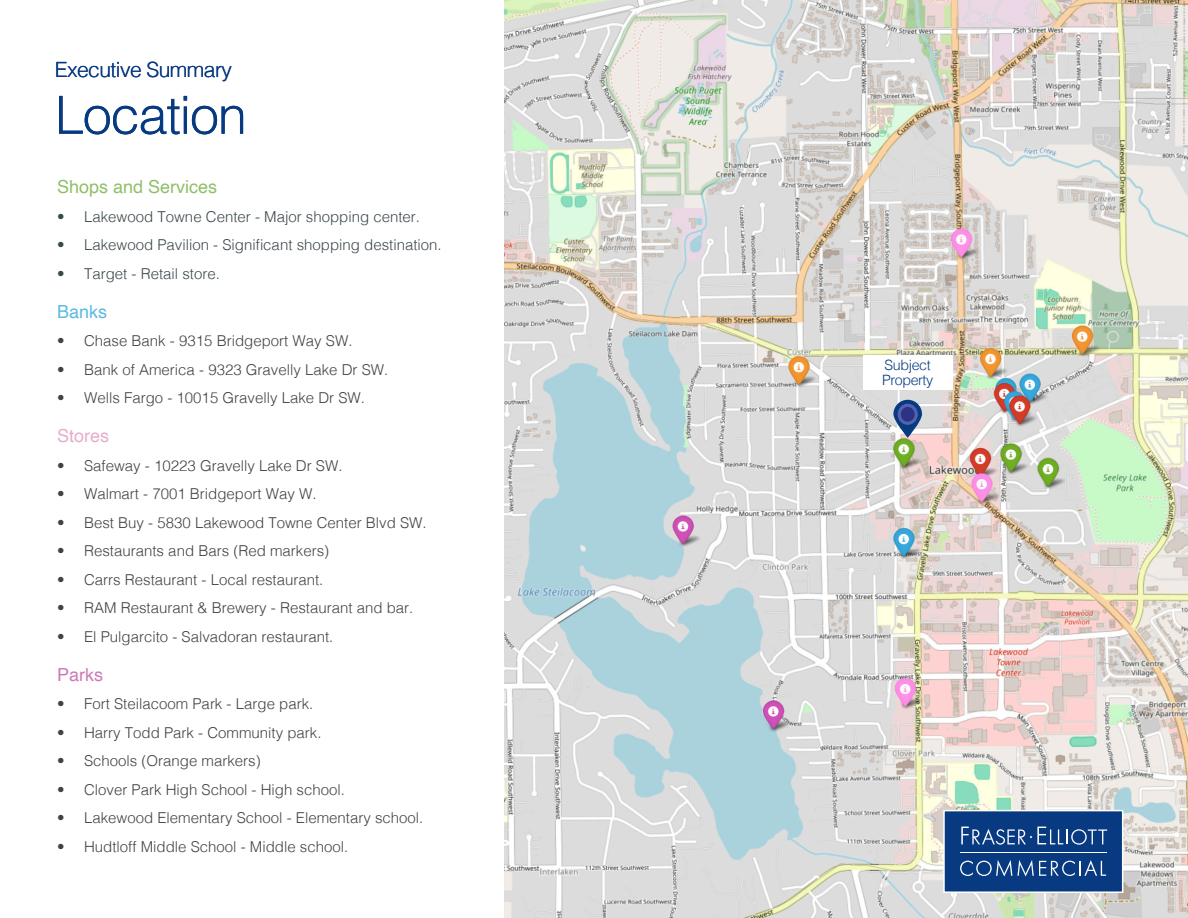
<style>
.page{position:relative;width:1188px;height:918px;background:#fff}
.page>*{position:absolute;margin:0;border:0;box-sizing:border-box;transform-origin:0 0}
.t1{font:300 52.5px "Helvetica";letter-spacing:-.025em;color:#083a82}
.t2{font:300 21px "Helvetica";letter-spacing:-.025em;color:#083a82}
.t3{font:18px "Helvetica";color:rgb(114 175 67/.8)}
.t4{font:18px "Helvetica";color:rgb(228 150 193/.8)}
.t5{font:18px "Helvetica";color:rgb(51 168 219/.8)}
.t6{font:18px "Helvetica";color:rgb(193 88 162/.8)}
.t7{font:300 15px "Helvetica";color:rgb(23 18 17/.8)}
.t8{font:300 15px "Helvetica";color:rgb(10 27 31/.8)}
.t9{font:300 14.25px/14.9px "Helvetica";letter-spacing:-.025em;color:#083a82}
</style>
<div class="page">
<img style="left:504px;top:0;width:684px;height:918px">
<svg style="left:893px;top:400px;width:29px;height:38px"></svg>
<div style="left:898px;top:404px;width:20px;height:21px;background:#2d3285;border:3px solid #5262ac;border-radius:50%"></div>
<div style="left:863px;top:356px;width:89px;height:34px;background:#fff"></div>
<div style="left:943px;top:810px;width:180px;height:83px;background:#083a82;border:2px solid #fff"></div>
<hr style="left:961px;top:852px;width:146px;height:1px;background:#fff">
<svg style="left:960px;top:860px;width:146px;height:16px"></svg>
<svg style="left:961px;top:827px;width:146px;height:18px"></svg>
<h2 class="t2" style="left:55px;top:62px;width:179px">Executive Summary</h2>
<h1 class="t1" style="left:55px;top:96px;width:194px">Location</h1>
<p class="t3" style="left:57px;top:180px;width:162px">Shops and Services</p>
<p class="t8" style="left:57px;top:211px;width:364px">• Lakewood Towne Center - Major shopping center.</p>
<p class="t8" style="left:57px;top:240px;width:386px">• Lakewood Pavilion - Significant shopping destination.</p>
<p class="t8" style="left:57px;top:268px;width:164px">• Target - Retail store.</p>
<p class="t5" style="left:57px;top:304px;width:52px">Banks</p>
<p class="t7" style="left:57px;top:336px;width:297px">• Chase Bank - 9315 Bridgeport Way SW.</p>
<p class="t7" style="left:57px;top:364px;width:333px">• Bank of America - 9323 Gravelly Lake Dr SW.</p>
<p class="t7" style="left:57px;top:393px;width:309px">• Wells Fargo - 10015 Gravelly Lake Dr SW.</p>
<p class="t4" style="left:57px;top:429px;width:54px">Stores</p>
<p class="t7" style="left:57px;top:460px;width:287px">• Safeway - 10223 Gravelly Lake Dr SW.</p>
<p class="t7" style="left:57px;top:489px;width:261px">• Walmart - 7001 Bridgeport Way W.</p>
<p class="t7" style="left:57px;top:517px;width:371px">• Best Buy - 5830 Lakewood Towne Center Blvd SW.</p>
<p class="t7" style="left:57px;top:546px;width:274px">• Restaurants and Bars (Red markers)</p>
<p class="t7" style="left:57px;top:574px;width:268px">• Carrs Restaurant - Local restaurant.</p>
<p class="t7" style="left:57px;top:603px;width:358px">• RAM Restaurant &amp; Brewery - Restaurant and bar.</p>
<p class="t7" style="left:57px;top:631px;width:278px">• El Pulgarcito - Salvadoran restaurant.</p>
<p class="t6" style="left:57px;top:667px;width:48px">Parks</p>
<p class="t7" style="left:57px;top:699px;width:258px">• Fort Steilacoom Park - Large park.</p>
<p class="t7" style="left:57px;top:727px;width:266px">• Harry Todd Park - Community park.</p>
<p class="t7" style="left:57px;top:756px;width:205px">• Schools (Orange markers)</p>
<p class="t7" style="left:57px;top:784px;width:289px">• Clover Park High School - High school.</p>
<p class="t7" style="left:57px;top:813px;width:368px">• Lakewood Elementary School - Elementary school.</p>
<p class="t7" style="left:57px;top:841px;width:293px">• Hudtloff Middle School - Middle school.</p>
<p class="t9" style="left:882px;top:360px;width:53px">Subject<br>Property</p>
</div>
